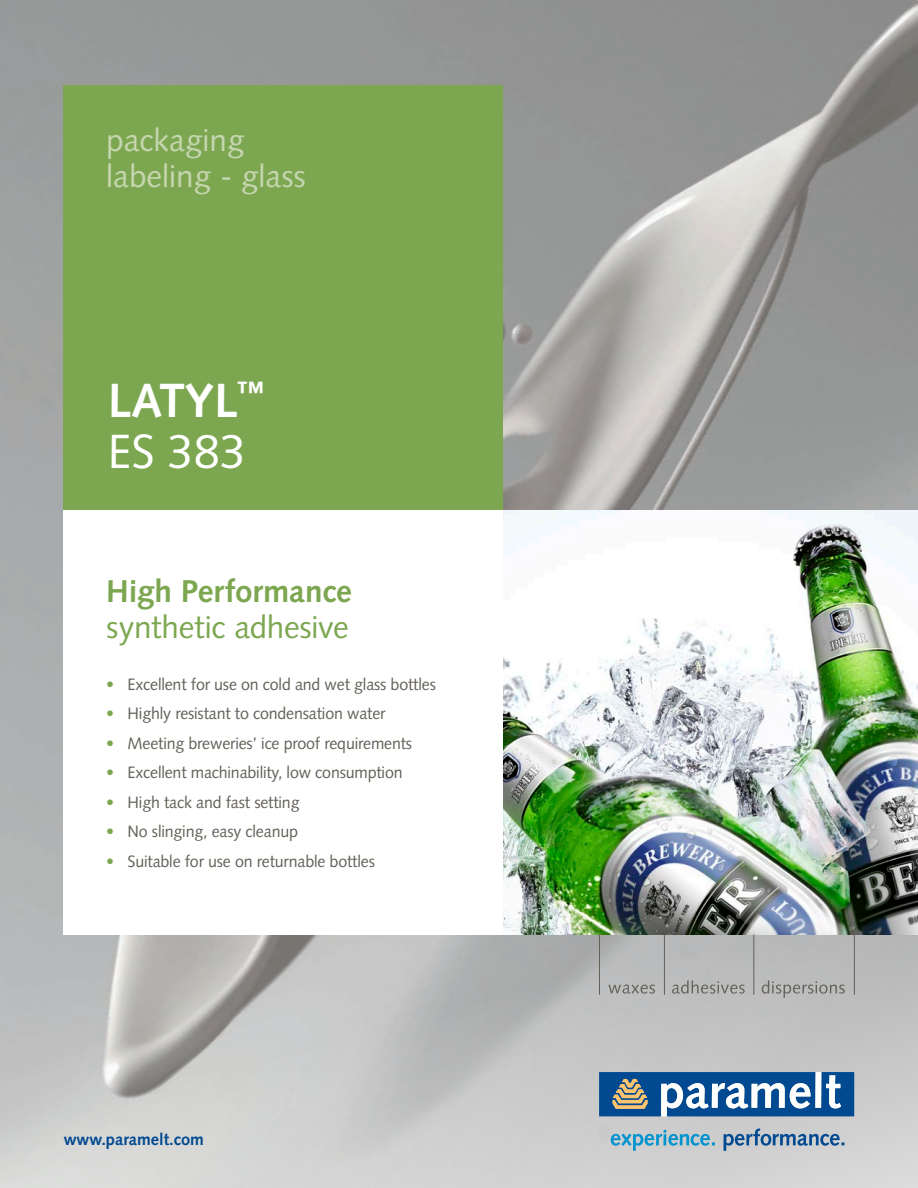
<style>
.page{position:relative;width:918px;height:1188px;background:#fff}
.page>*{position:absolute;margin:0;border:0;box-sizing:border-box;transform-origin:0 0}
.t1{font:700 48px/51px "Syntax LT Std";color:#fff}
.t2{font:31.5px/36px "Syntax LT Std";letter-spacing:-.01em;color:#7ca750}
.t3{font:31.5px "Syntax LT Std";color:#c6d6b0}
.t4{font:16.5px "Syntax LT Std";letter-spacing:-.01em;color:#636058}
.t5{font:700 16.5px "Syntax LT Std";color:#014990}
.s1{font-weight:400}
.s2{font-weight:700}
.s3{color:#7ca750}
</style>
<div class="page">
<img style="left:0;top:0;width:918px;height:935px">
<svg style="left:0;top:935px;width:918px;height:253px"></svg>
<img style="left:503px;top:510px;width:415px;height:425px">
<div style="left:64px;top:85px;width:439px;height:425px;background:#7ca750"></div>
<div style="left:64px;top:510px;width:439px;height:425px;background:#fff"></div>
<svg style="left:599px;top:1072px;width:255px;height:44px"></svg>
<svg style="left:611px;top:1130px;width:104px;height:21px"></svg>
<svg style="left:724px;top:1129px;width:120px;height:22px"></svg>
<svg style="left:608px;top:980px;width:237px;height:18px"></svg>
<hr style="left:599px;top:935px;width:1px;height:60px;background:#636058">
<hr style="left:664px;top:935px;width:1px;height:60px;background:#636058">
<hr style="left:753px;top:935px;width:1px;height:60px;background:#636058">
<hr style="left:854px;top:935px;width:1px;height:60px;background:#636058">
<p class="t3" style="left:106px;top:122px;width:140px">packaging</p>
<p class="t3" style="left:106px;top:158px;width:201px">labeling - glass</p>
<p class="t1" style="left:108px;top:375px;width:159px">LATYL<sup>™<br></sup><span class="s1">ES 383</span></p>
<p class="t2" style="left:106px;top:573px;width:247px"><span class="s2">High Performance </span>synthetic adhesive</p>
<p class="t4" style="left:106px;top:674px;width:331px"><span class="s3">•</span> Excellent for use on cold and wet glass bottles</p>
<p class="t4" style="left:106px;top:704px;width:281px"><span class="s3">•</span> Highly resistant to condensation water</p>
<p class="t4" style="left:106px;top:733px;width:307px"><span class="s3">•</span> Meeting breweries’ ice proof requirements</p>
<p class="t4" style="left:106px;top:763px;width:298px"><span class="s3">•</span> Excellent machinability, low consumption</p>
<p class="t4" style="left:106px;top:792px;width:195px"><span class="s3">•</span> High tack and fast setting</p>
<p class="t4" style="left:106px;top:822px;width:193px"><span class="s3">•</span> No slinging, easy cleanup</p>
<p class="t4" style="left:106px;top:851px;width:270px"><span class="s3">•</span> Suitable for use on returnable bottles</p>
<p class="t5" style="left:64px;top:1130px;width:142px">www.paramelt.com</p>
</div>
